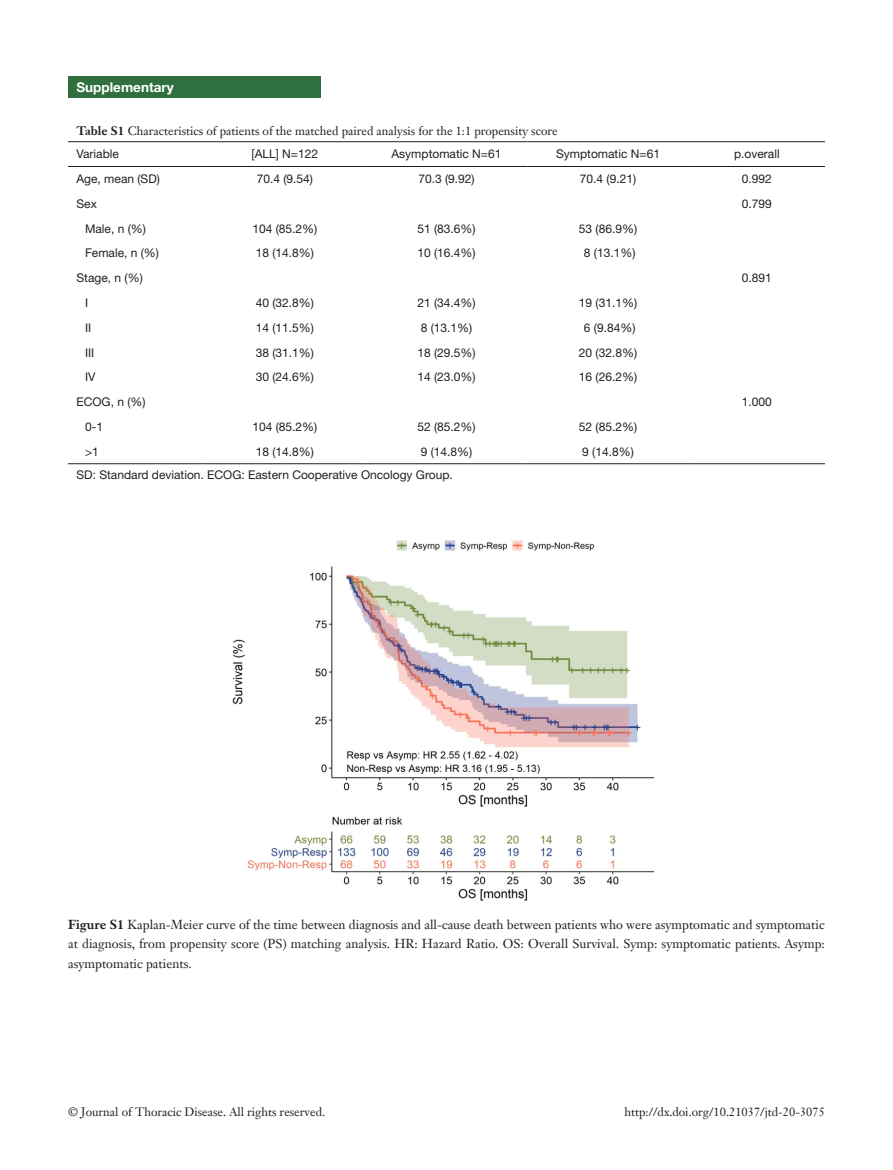
<style>
.page{position:relative;width:893px;height:1170px;background:#fff}
.page>*{position:absolute;margin:0;border:0;box-sizing:border-box;transform-origin:0 0}
.t1{font:700 13.5px "Helvetica Neue LT Pro";color:#fff}
.t2{font:12.75px/19.5px "Janson Text LT";color:#231f20;text-align:justify}
.表格{font:12px "Helvetica Neue LT Pro";color:#231f20}
.表格-2{font:12px "Janson Text LT";color:#231f20}
.s1{font-weight:700}
</style>
<div class="page">
<div style="left:68px;top:77px;width:252px;height:21px;background:#30703e"></div>
<hr style="left:68px;top:463px;width:136px;height:1px;background:#231f20">
<hr style="left:204px;top:463px;width:162px;height:1px;background:#231f20">
<hr style="left:366px;top:463px;width:161px;height:1px;background:#231f20">
<hr style="left:527px;top:463px;width:162px;height:1px;background:#231f20">
<hr style="left:689px;top:463px;width:136px;height:1px;background:#231f20">
<hr style="left:68px;top:141px;width:136px;height:1px;background:#231f20">
<hr style="left:204px;top:141px;width:162px;height:1px;background:#231f20">
<hr style="left:366px;top:141px;width:161px;height:1px;background:#231f20">
<hr style="left:527px;top:141px;width:162px;height:1px;background:#231f20">
<hr style="left:689px;top:141px;width:136px;height:1px;background:#231f20">
<hr style="left:68px;top:166px;width:136px;height:1px;background:#231f20">
<hr style="left:204px;top:166px;width:162px;height:1px;background:#231f20">
<hr style="left:366px;top:166px;width:161px;height:1px;background:#231f20">
<hr style="left:527px;top:166px;width:162px;height:1px;background:#231f20">
<hr style="left:689px;top:166px;width:136px;height:1px;background:#231f20">
<img style="left:232px;top:540px;width:423px;height:361px">
<p class="t1" style="left:77px;top:79px;width:99px">Supplementary</p>
<p class="表格-2" style="left:77px;top:124px;width:483px"><span class="s1">Table S1</span> Characteristics of patients of the matched paired analysis for the 1:1 propensity score</p>
<p class="表格" style="left:77px;top:147px;width:44px">Variable</p>
<p class="表格" style="left:252px;top:147px;width:68px">[ALL] N=122</p>
<p class="表格" style="left:392px;top:147px;width:111px">Asymptomatic N=61</p>
<p class="表格" style="left:556px;top:147px;width:105px">Symptomatic N=61</p>
<p class="表格" style="left:734px;top:147px;width:47px">p.overall</p>
<p class="表格" style="left:77px;top:171px;width:85px">Age, mean (SD)</p>
<p class="表格" style="left:257px;top:171px;width:58px">70.4 (9.54)</p>
<p class="表格" style="left:418px;top:171px;width:58px">70.3 (9.92)</p>
<p class="表格" style="left:580px;top:171px;width:58px">70.4 (9.21)</p>
<p class="表格" style="left:742px;top:171px;width:32px">0.992</p>
<p class="表格" style="left:77px;top:196px;width:22px">Sex</p>
<p class="表格" style="left:742px;top:196px;width:32px">0.799</p>
<p class="表格" style="left:85px;top:221px;width:62px">Male, n (%)</p>
<p class="表格" style="left:252px;top:221px;width:66px">104 (85.2%)</p>
<p class="表格" style="left:417px;top:221px;width:60px">51 (83.6%)</p>
<p class="表格" style="left:579px;top:221px;width:60px">53 (86.9%)</p>
<p class="表格" style="left:85px;top:246px;width:76px">Female, n (%)</p>
<p class="表格" style="left:256px;top:246px;width:60px">18 (14.8%)</p>
<p class="表格" style="left:417px;top:246px;width:60px">10 (16.4%)</p>
<p class="表格" style="left:584px;top:246px;width:53px">8 (13.1%)</p>
<p class="表格" style="left:77px;top:270px;width:68px">Stage, n (%)</p>
<p class="表格" style="left:742px;top:270px;width:32px">0.891</p>
<p class="表格" style="left:85px;top:295px;width:5px">I</p>
<p class="表格" style="left:256px;top:295px;width:60px">40 (32.8%)</p>
<p class="表格" style="left:417px;top:295px;width:60px">21 (34.4%)</p>
<p class="表格" style="left:579px;top:295px;width:60px">19 (31.1%)</p>
<p class="表格" style="left:85px;top:320px;width:8px">II</p>
<p class="表格" style="left:256px;top:320px;width:60px">14 (11.5%)</p>
<p class="表格" style="left:421px;top:320px;width:53px">8 (13.1%)</p>
<p class="表格" style="left:584px;top:320px;width:53px">6 (9.84%)</p>
<p class="表格" style="left:85px;top:345px;width:11px">III</p>
<p class="表格" style="left:256px;top:345px;width:60px">38 (31.1%)</p>
<p class="表格" style="left:417px;top:345px;width:60px">18 (29.5%)</p>
<p class="表格" style="left:579px;top:345px;width:60px">20 (32.8%)</p>
<p class="表格" style="left:85px;top:369px;width:12px">IV</p>
<p class="表格" style="left:256px;top:369px;width:60px">30 (24.6%)</p>
<p class="表格" style="left:417px;top:369px;width:60px">14 (23.0%)</p>
<p class="表格" style="left:579px;top:369px;width:60px">16 (26.2%)</p>
<p class="表格" style="left:77px;top:394px;width:71px">ECOG, n (%)</p>
<p class="表格" style="left:742px;top:394px;width:32px">1.000</p>
<p class="表格" style="left:85px;top:419px;width:20px">0-1</p>
<p class="表格" style="left:252px;top:419px;width:66px">104 (85.2%)</p>
<p class="表格" style="left:417px;top:419px;width:60px">52 (85.2%)</p>
<p class="表格" style="left:579px;top:419px;width:60px">52 (85.2%)</p>
<p class="表格" style="left:85px;top:444px;width:15px">&gt;1</p>
<p class="表格" style="left:256px;top:444px;width:60px">18 (14.8%)</p>
<p class="表格" style="left:421px;top:444px;width:53px">9 (14.8%)</p>
<p class="表格" style="left:582px;top:444px;width:53px">9 (14.8%)</p>
<p class="表格" style="left:77px;top:467px;width:378px">SD: Standard deviation. ECOG: Eastern Cooperative Oncology Group.</p>
<p class="t2" style="left:68px;top:914px;width:758px"><span class="s1">Figure S1</span> Kaplan-Meier curve of the time between diagnosis and all-cause death between patients who were asymptomatic and symptomatic at diagnosis, from propensity score (PS) matching analysis. HR: Hazard Ratio. OS: Overall Survival. Symp: symptomatic patients. Asymp: asymptomatic patients.</p>
<p class="表格-2" style="left:68px;top:1104px;width:259px">© Journal of Thoracic Disease. All rights reserved.</p>
<p class="表格-2" style="left:624px;top:1104px;width:202px">http://dx.doi.org/10.21037/jtd-20-3075</p>
</div>
